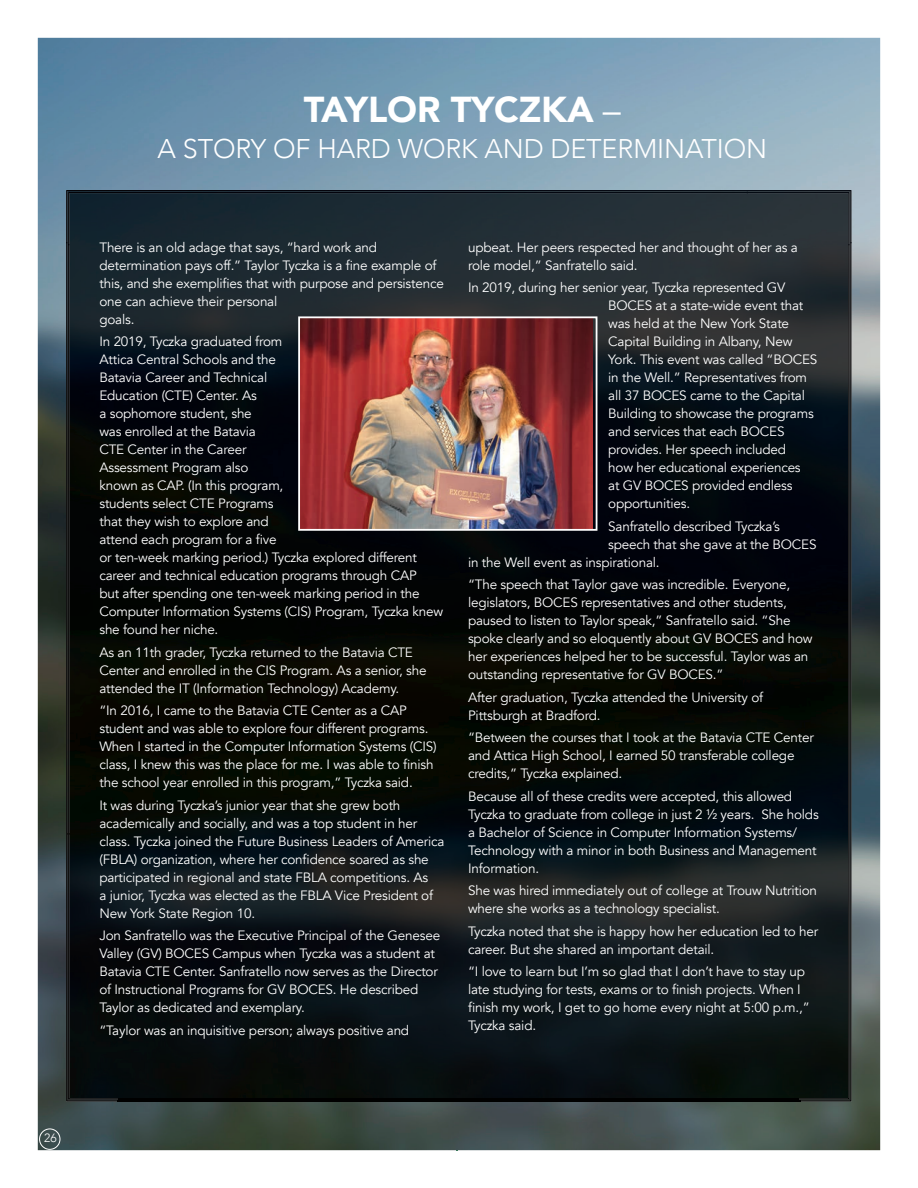
<style>
.page{position:relative;width:918px;height:1188px;background:#fff}
.page>*{position:absolute;margin:0;border:0;box-sizing:border-box;transform-origin:0 0}
.t1{font:900 36px "Avenir";letter-spacing:-.005em;color:#fff}
.t2{font:300 27px "Avenir";letter-spacing:-.005em;color:#fff}
.t3{font:13.5px/18px "Avenir";letter-spacing:-.015em;color:#fff}
.t4{font:300 12px "Avenir";color:#fff}
.s1{font-weight:300}
</style>
<div class="page">
<img style="left:38px;top:38px;width:842px;height:1112px">
<img style="left:66px;top:190px;width:785px;height:52px">
<img style="left:799px;top:242px;width:52px;height:859px">
<img style="left:66px;top:242px;width:53px;height:859px">
<img style="left:117px;top:1100px;width:683px;height:1px">
<img style="left:68px;top:192px;width:781px;height:53px">
<img style="left:797px;top:244px;width:52px;height:855px">
<img style="left:68px;top:244px;width:52px;height:855px">
<img style="left:119px;top:1098px;width:680px;height:1px">
<img style="left:301px;top:319px;width:292px;height:209px">
<div style="left:298px;top:316px;width:299px;height:215px;border:2px solid #fff"></div>
<div style="left:39px;top:1129px;width:21px;height:21px;border:1px solid #fff;border-radius:50%"></div>
<p class="t4" style="left:44px;top:1131px;width:14px">26</p>
<p class="t1" style="left:304px;top:78px;width:318px">TAYLOR TYCZKA <span class="s1">–</span></p>
<p class="t2" style="left:158px;top:132px;width:611px">A STORY OF HARD WORK AND DETERMINATION</p>
<p class="t3" style="left:99px;top:239px;width:346px">There is an old adage that says, “hard work and determination pays off.” Taylor Tyczka is a fine example of this, and she exemplifies that with purpose and persistence one can achieve their personal<br>goals.</p>
<p class="t3" style="left:99px;top:333px;width:345px">In 2019, Tyczka graduated from<br>Attica Central Schools and the<br>Batavia Career and Technical<br>Education (CTE) Center. As<br>a sophomore student, she<br>was enrolled at the Batavia<br>CTE Center in the Career<br>Assessment Program also<br>known as CAP. (In this program,<br>students select CTE Programs<br>that they wish to explore and<br>attend each program for a five<br>or ten-week marking period.) Tyczka explored different career and technical education programs through CAP<br>but after spending one ten-week marking period in the Computer Information Systems (CIS) Program, Tyczka knew she found her niche.</p>
<p class="t3" style="left:99px;top:644px;width:329px">As an 11th grader, Tyczka returned to the Batavia CTE<br>Center and enrolled in the CIS Program. As a senior, she attended the IT (Information Technology) Academy.</p>
<p class="t3" style="left:99px;top:702px;width:339px">“In 2016, I came to the Batavia CTE Center as a CAP student and was able to explore four different programs.<br>When I started in the Computer Information Systems (CIS) class, I knew this was the place for me. I was able to finish the school year enrolled in this program,” Tyczka said.</p>
<p class="t3" style="left:99px;top:796px;width:347px">It was during Tyczka’s junior year that she grew both academically and socially, and was a top student in her class. Tyczka joined the Future Business Leaders of America (FBLA) organization, where her confidence soared as she participated in regional and state FBLA competitions. As<br>a junior, Tyczka was elected as the FBLA Vice President of New York State Region 10.</p>
<p class="t3" style="left:99px;top:927px;width:342px">Jon Sanfratello was the Executive Principal of the Genesee Valley (GV) BOCES Campus when Tyczka was a student at Batavia CTE Center. Sanfratello now serves as the Director of Instructional Programs for GV BOCES. He described Taylor as dedicated and exemplary.</p>
<p class="t3" style="left:99px;top:1021px;width:311px">“Taylor was an inquisitive person; always positive and</p>
<p class="t3" style="left:468px;top:238px;width:331px">upbeat. Her peers respected her and thought of her as a role model,” Sanfratello said.</p>
<p class="t3" style="left:608px;top:279px;width:211px;text-indent:-140px">In 2019, during her senior year, Tyczka represented GV<br>BOCES at a state-wide event that was held at the New York State<br>Capital Building in Albany, New<br>York. This event was called “BOCES in the Well.” Representatives from all 37 BOCES came to the Capital<br>Building to showcase the programs and services that each BOCES provides. Her speech included<br>how her educational experiences<br>at GV BOCES provided endless opportunities.</p>
<p class="t3" style="left:608px;top:517px;width:173px">Sanfratello described Tyczka’s</p>
<p class="t3" style="left:608px;top:535px;width:210px">speech that she gave at the BOCES</p>
<p class="t3" style="left:468px;top:553px;width:193px">in the Well event as inspirational.</p>
<p class="t3" style="left:468px;top:576px;width:346px">“The speech that Taylor gave was incredible. Everyone, legislators, BOCES representatives and other students, paused to listen to Taylor speak,” Sanfratello said. “She spoke clearly and so eloquently about GV BOCES and how her experiences helped her to be successful. Taylor was an outstanding representative for GV BOCES.”</p>
<p class="t3" style="left:468px;top:688px;width:297px">After graduation, Tyczka attended the University of<br>Pittsburgh at Bradford.</p>
<p class="t3" style="left:468px;top:729px;width:347px">“Between the courses that I took at the Batavia CTE Center and Attica High School, I earned 50 transferable college credits,” Tyczka explained.</p>
<p class="t3" style="left:468px;top:787px;width:352px">Because all of these credits were accepted, this allowed Tyczka to graduate from college in just 2 ½ years. She holds a Bachelor of Science in Computer Information Systems/ Technology with a minor in both Business and Management Information.</p>
<p class="t3" style="left:468px;top:882px;width:350px">She was hired immediately out of college at Trouw Nutrition where she works as a technology specialist.</p>
<p class="t3" style="left:468px;top:922px;width:352px">Tyczka noted that she is happy how her education led to her career. But she shared an important detail.</p>
<p class="t3" style="left:468px;top:963px;width:343px">“I love to learn but I’m so glad that I don’t have to stay up late studying for tests, exams or to finish projects. When I finish my work, I get to go home every night at 5:00 p.m.,” Tyczka said.</p>
</div>
